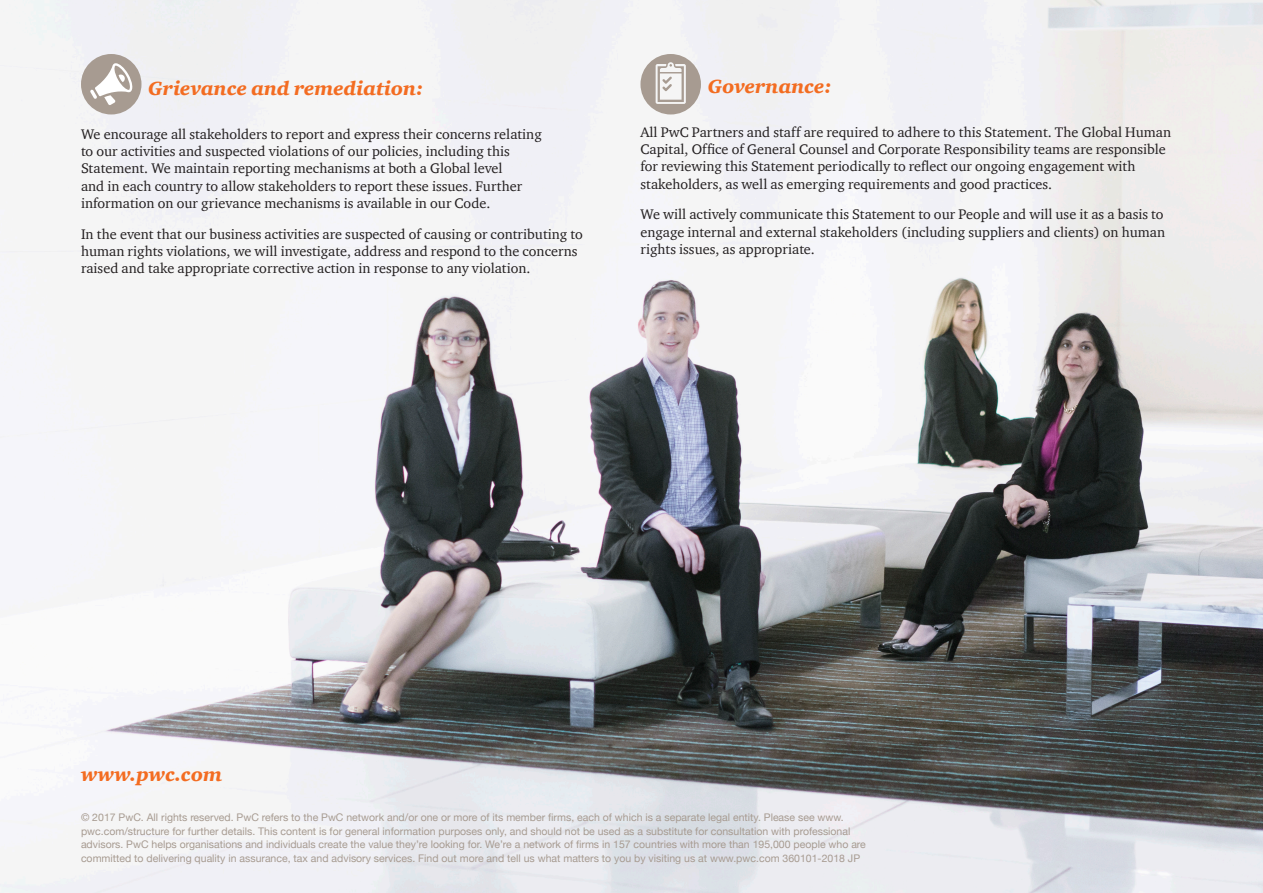
<style>
.page{position:relative;width:1263px;height:893px;background:#fff}
.page>*{position:absolute;margin:0;border:0;box-sizing:border-box;transform-origin:0 0}
.Heading_1{font:italic 900 19.5px "ITC Charter Com";color:#f36c21}
.Body{font:14.25px/17.2px "ITC Charter Com";color:#231f20}
.Body_no_bal_lines{font:14.25px/17.2px "ITC Charter Com";color:#231f20}
.Copyright{font:10.5px/13.5px "Helvetica Neue";color:#a79b91}
</style>
<div class="page">
<img style="left:0;top:0;width:1263px;height:893px">
<div style="left:81px;top:54px;width:60px;height:60px;background:#a79b91;border-radius:50%"></div>
<svg style="left:90px;top:63px;width:44px;height:42px"></svg>
<svg style="left:640px;top:54px;width:61px;height:60px"></svg>
<p class="Heading_1" style="left:148px;top:76px;width:277px">Grievance and remediation:</p>
<p class="Body" style="left:81px;top:125px;width:462px">We encourage all stakeholders to report and express their concerns relating to our activities and suspected violations of our policies, including this Statement. We maintain reporting mechanisms at both a Global level<br>and in each country to allow stakeholders to report these issues. Further information on our grievance mechanisms is available in our Code.</p>
<p class="Body" style="left:81px;top:225px;width:503px">In the event that our business activities are suspected of causing or contributing to human rights violations, we will investigate, address and respond to the concerns raised and take appropriate corrective action in response to any violation.</p>
<p class="Heading_1" style="left:708px;top:74px;width:126px">Governance:</p>
<p class="Body_no_bal_lines" style="left:640px;top:123px;width:532px">All PwC Partners and staff are required to adhere to this Statement. The Global Human Capital, Office of General Counsel and Corporate Responsibility teams are responsible for reviewing this Statement periodically to reflect our ongoing engagement with stakeholders, as well as emerging requirements and good practices.</p>
<p class="Body_no_bal_lines" style="left:640px;top:206px;width:526px">We will actively communicate this Statement to our People and will use it as a basis to engage internal and external stakeholders (including suppliers and clients) on human rights issues, as appropriate.</p>
<p class="Heading_1" style="left:81px;top:762px;width:143px">www.pwc.com</p>
<p class="Copyright" style="left:81px;top:811px;width:786px">© 2017 PwC. All rights reserved. PwC refers to the PwC network and/or one or more of its member firms, each of which is a separate legal entity. Please see www. pwc.com/structure for further details. This content is for general information purposes only, and should not be used as a substitute for consultation with professional advisors. PwC helps organisations and individuals create the value they’re looking for. We’re a network of firms in 157 countries with more than 195,000 people who are committed to delivering quality in assurance, tax and advisory services. Find out more and tell us what matters to you by visiting us at www.pwc.com 360101-2018 JP</p>
</div>
